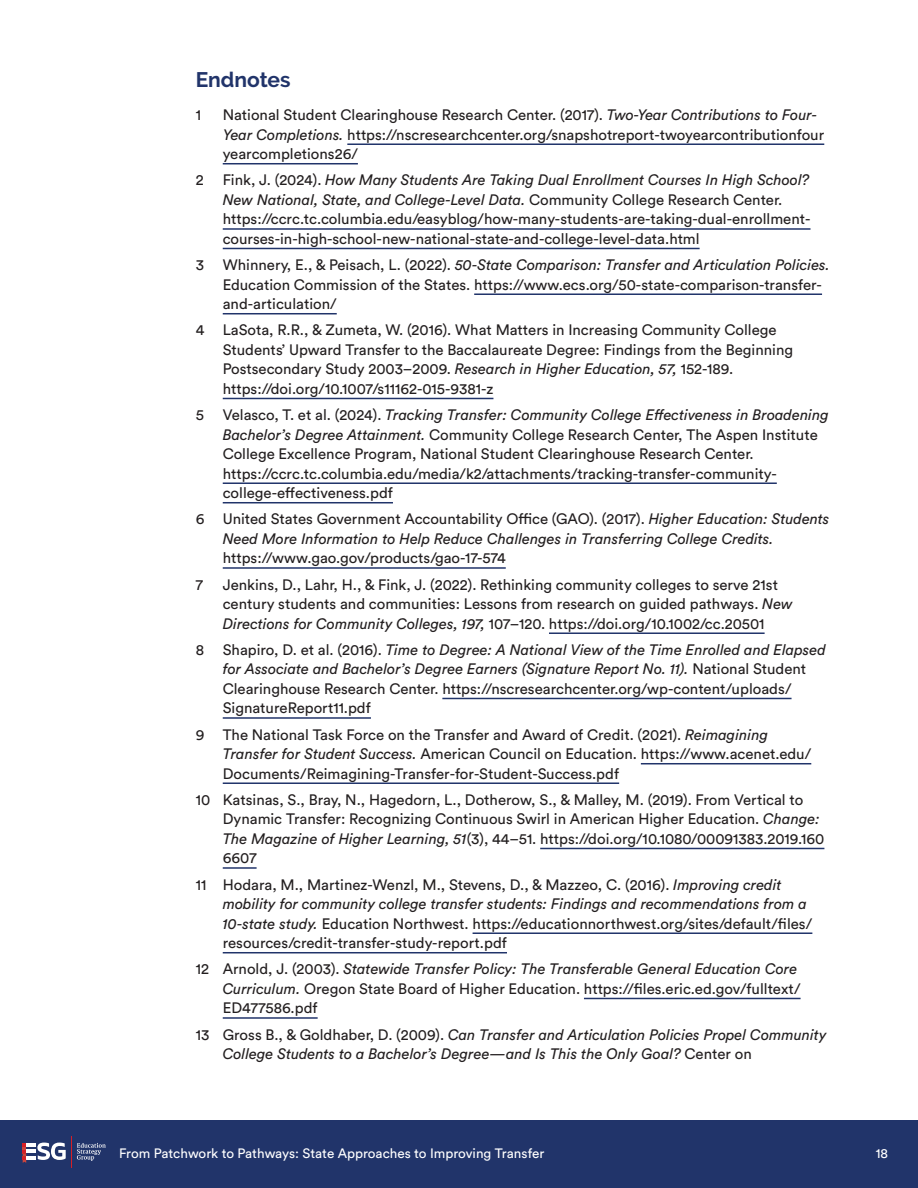
<style>
.page{position:relative;width:918px;height:1188px;background:#fff}
.page>*{position:absolute;margin:0;border:0;box-sizing:border-box;transform-origin:0 0}
.Challenge{font:700 21px "Raleway";color:#21346a}
.endnote{font:15px/19.5px "Circular Std";color:#231f20}
.endnote-2{font:italic 15px/19.5px "Circular Std";color:#231f20}
.t1{font:13.5px "Circular Std";color:#fff}
.s1{font-style:italic}
.s2{font-style:normal}
</style>
<div class="page">
<div style="left:0;top:1120px;width:918px;height:68px;background:#21346a"></div>
<svg style="left:77px;top:1143px;width:29px;height:18px"></svg>
<hr style="left:71px;top:1136px;width:1px;height:32px;background:#d61f26">
<svg style="left:23px;top:1143px;width:43px;height:20px"></svg>
<hr style="left:347px;top:143px;width:477px;height:2px;background:#21346a">
<hr style="left:223px;top:163px;width:135px;height:1px;background:#21346a">
<hr style="left:223px;top:228px;width:588px;height:2px;background:#21346a">
<hr style="left:223px;top:248px;width:477px;height:1px;background:#21346a">
<hr style="left:474px;top:293px;width:348px;height:2px;background:#21346a">
<hr style="left:223px;top:313px;width:114px;height:1px;background:#21346a">
<hr style="left:223px;top:398px;width:270px;height:1px;background:#21346a">
<hr style="left:223px;top:482px;width:554px;height:2px;background:#21346a">
<hr style="left:223px;top:502px;width:170px;height:1px;background:#21346a">
<hr style="left:223px;top:567px;width:283px;height:2px;background:#21346a">
<hr style="left:549px;top:632px;width:216px;height:2px;background:#21346a">
<hr style="left:442px;top:698px;width:350px;height:1px;background:#21346a">
<hr style="left:223px;top:717px;width:148px;height:2px;background:#21346a">
<hr style="left:641px;top:763px;width:170px;height:1px;background:#21346a">
<hr style="left:223px;top:782px;width:396px;height:2px;background:#21346a">
<hr style="left:540px;top:848px;width:284px;height:1px;background:#21346a">
<hr style="left:223px;top:867px;width:34px;height:2px;background:#21346a">
<hr style="left:473px;top:932px;width:339px;height:2px;background:#21346a">
<hr style="left:223px;top:952px;width:284px;height:1px;background:#21346a">
<hr style="left:584px;top:998px;width:217px;height:1px;background:#21346a">
<hr style="left:223px;top:1017px;width:95px;height:2px;background:#21346a">
<p class="Challenge" style="left:196px;top:68px;width:96px">Endnotes</p>
<p class="endnote" style="left:196px;top:105px;width:7px">1</p>
<p class="endnote" style="left:223px;top:105px;width:603px">National Student Clearinghouse Research Center. (2017). <span class="s1">Two-Year Contributions to Four-<br>Year Completions.</span> https://nscresearchcenter.org/snapshotreport-twoyearcontributionfour yearcompletions26/</p>
<p class="endnote" style="left:196px;top:170px;width:9px">2</p>
<p class="endnote" style="left:223px;top:170px;width:589px">Fink, J. (2024). <span class="s1">How Many Students Are Taking Dual Enrollment Courses In High School?<br>New National, State, and College-Level Data.</span> Community College Research Center. https://ccrc.tc.columbia.edu/easyblog/how-many-students-are-taking-dual-enrollment&shy;courses-in-high-school-new-national-state-and-college-level-data.html</p>
<p class="endnote" style="left:223px;top:255px;width:609px;text-indent:-27px">3 Whinnery, E., &amp; Peisach, L. (2022). <span class="s1">50-State Comparison: Transfer and Articulation Policies.<br></span>Education Commission of the States. https://www.ecs.org/50-state-comparison-transfer&shy;and-articulation/</p>
<p class="endnote" style="left:223px;top:320px;width:572px;text-indent:-27px">4 LaSota, R.R., &amp; Zumeta, W. (2016). What Matters in Increasing Community College Students’ Upward Transfer to the Baccalaureate Degree: Findings from the Beginning Postsecondary Study 2003–2009. <span class="s1">Research in Higher Education, 57,</span> 152-189. https://doi.org/10.1007/s11162-015-9381-z</p>
<p class="endnote" style="left:196px;top:405px;width:10px">5</p>
<p class="endnote" style="left:223px;top:405px;width:608px">Velasco, T. et al. (2024). <span class="s1">Tracking Transfer: Community College Effectiveness in Broadening Bachelor’s Degree Attainment.</span> Community College Research Center, The Aspen Institute College Excellence Program, National Student Clearinghouse Research Center. https://ccrc.tc.columbia.edu/media/k2/attachments/tracking-transfer-community&shy;college-effectiveness.pdf</p>
<p class="endnote" style="left:223px;top:509px;width:608px;text-indent:-27px">6 United States Government Accountability Office (GAO). (2017). <span class="s1">Higher Education: Students<br>Need More Information to Help Reduce Challenges in Transferring College Credits. </span>https://www.gao.gov/products/gao-17-574</p>
<p class="endnote" style="left:196px;top:575px;width:9px">7</p>
<p class="endnote" style="left:223px;top:575px;width:571px">Jenkins, D., Lahr, H., &amp; Fink, J. (2022). Rethinking community colleges to serve 21st century students and communities: Lessons from research on guided pathways. <span class="s1">New<br>Directions for Community Colleges, 197,</span> 107–120. https://doi.org/10.1002/cc.20501</p>
<p class="endnote" style="left:223px;top:640px;width:605px;text-indent:-27px">8 Shapiro, D. et al. (2016). <span class="s1">Time to Degree: A National View of the Time Enrolled and Elapsed for Associate and Bachelor’s Degree Earners (Signature Report No. 11).</span> National Student Clearinghouse Research Center. https://nscresearchcenter.org/wp-content/uploads/ SignatureReport11.pdf</p>
<p class="endnote" style="left:223px;top:725px;width:590px;text-indent:-27px">9 The National Task Force on the Transfer and Award of Credit. (2021). <span class="s1">Reimagining<br>Transfer for Student Success.</span> American Council on Education. https://www.acenet.edu/<br>Documents/Reimagining-Transfer-for-Student-Success.pdf</p>
<p class="endnote" style="left:223px;top:790px;width:603px;text-indent:-27px">10 Katsinas, S., Bray, N., Hagedorn, L., Dotherow, S., &amp; Malley, M. (2019). From Vertical to Dynamic Transfer: Recognizing Continuous Swirl in American Higher Education. <span class="s1">Change:<br>The Magazine of Higher Learning, 51</span>(3), 44–51. https://doi.org/10.1080/00091383.2019.160<br>6607</p>
<p class="endnote" style="left:223px;top:875px;width:591px;text-indent:-27px">11 Hodara, M., Martinez-Wenzl, M., Stevens, D., &amp; Mazzeo, C. (2016). <span class="s1">Improving credit mobility for community college transfer students: Findings and recommendations from a 10-state study.</span> Education Northwest. https://educationnorthwest.org/sites/default/files/ resources/credit-transfer-study-report.pdf</p>
<p class="endnote" style="left:223px;top:959px;width:579px;text-indent:-27px">12 Arnold, J. (2003). <span class="s1">Statewide Transfer Policy: The Transferable General Education Core<br>Curriculum.</span> Oregon State Board of Higher Education. https://files.eric.ed.gov/fulltext/<br>ED477586.pdf</p>
<p class="endnote-2" style="left:223px;top:1025px;width:605px;text-indent:-27px"><span class="s2">13 Gross B., &amp; Goldhaber, D. (2009).</span> Can Transfer and Articulation Policies Propel Community<br>College Students to a Bachelor’s Degree—and Is This the Only Goal? <span class="s2">Center on</span></p>
<p class="t1" style="left:119px;top:1145px;width:427px">From Patchwork to Pathways: State Approaches to Improving Transfer</p>
<p class="t1" style="left:876px;top:1145px;width:14px">18</p>
</div>
